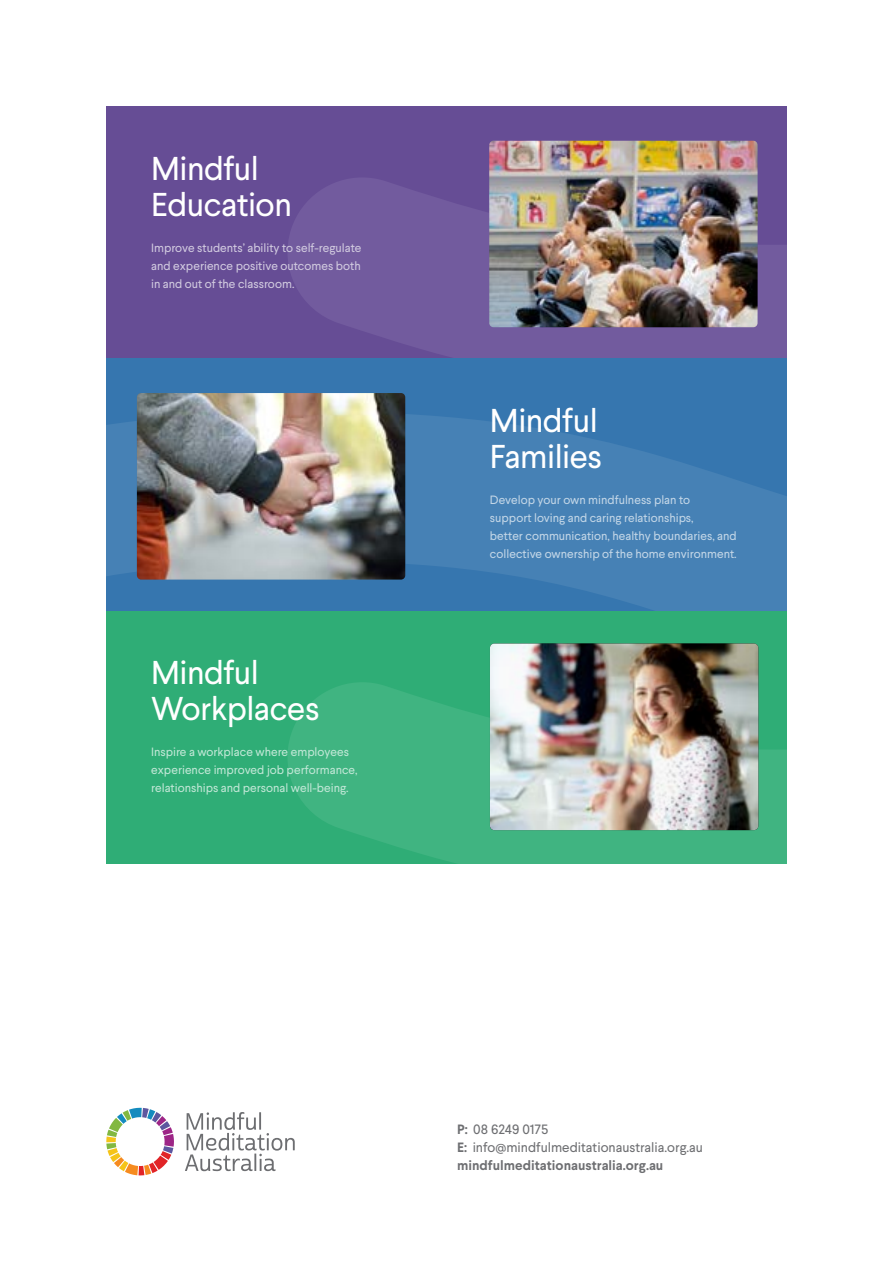
<style>
.page{position:relative;width:893px;height:1263px;background:#fff}
.page>*{position:absolute;margin:0;border:0;box-sizing:border-box;transform-origin:0 0}
.t1{font:33px/36px "Larsseit";letter-spacing:-.015em;color:#fff}
.t2{font:13.5px/18px "Larsseit";color:#6e6f72}
.t3{font:12px/18px "Larsseit";color:#c3d6e7}
.t4{font:12px/18px "Larsseit";color:#c1e7d6}
.t5{font:12px/18px "Larsseit";color:#d1cadf;text-align:justify}
.s1{font-weight:700}
</style>
<div class="page">
<div style="left:106px;top:611px;width:681px;height:252px;background:#2fad76"></div>
<svg style="left:278px;top:615px;width:509px;height:248px;background:#38b07b"></svg>
<svg style="left:106px;top:1108px;width:68px;height:67px"></svg>
<svg style="left:185px;top:1112px;width:110px;height:59px"></svg>
<div style="left:106px;top:106px;width:681px;height:252px;background:#664d95"></div>
<svg style="left:278px;top:110px;width:509px;height:248px;background:#6c5499"></svg>
<div style="left:106px;top:359px;width:681px;height:252px;background:#3676af"></div>
<svg style="left:106px;top:411px;width:681px;height:199px;background:#407db2"></svg>
<img style="left:137px;top:393px;width:268px;height:187px">
<img style="left:489px;top:141px;width:269px;height:186px">
<img style="left:490px;top:643px;width:268px;height:187px">
<h1 class="t1" style="left:151px;top:150px;width:142px">Mindful<br>Education</h1>
<p class="t5" style="left:151px;top:239px;width:212px">Improve students’ ability to self-regulate and experience positive outcomes both in and out of the classroom.</p>
<h1 class="t1" style="left:151px;top:654px;width:170px">Mindful<br>Workplaces</h1>
<p class="t4" style="left:151px;top:743px;width:208px">Inspire a workplace where employees experience improved job performance, relationships and personal well-being.</p>
<h1 class="t1" style="left:490px;top:402px;width:114px">Mindful<br>Families</h1>
<p class="t3" style="left:490px;top:491px;width:248px">Develop your own mindfulness plan to<br>support loving and caring relationships,<br>better communication, healthy boundaries, and collective ownership of the home environment.</p>
<p class="t2" style="left:457px;top:1120px;width:247px"><span class="s1">P:</span> 08 6249 0175<br><span class="s1">E:</span> info@mindfulmeditationaustralia.org.au <span class="s1">mindfulmeditationaustralia.org.au</span></p>
</div>
